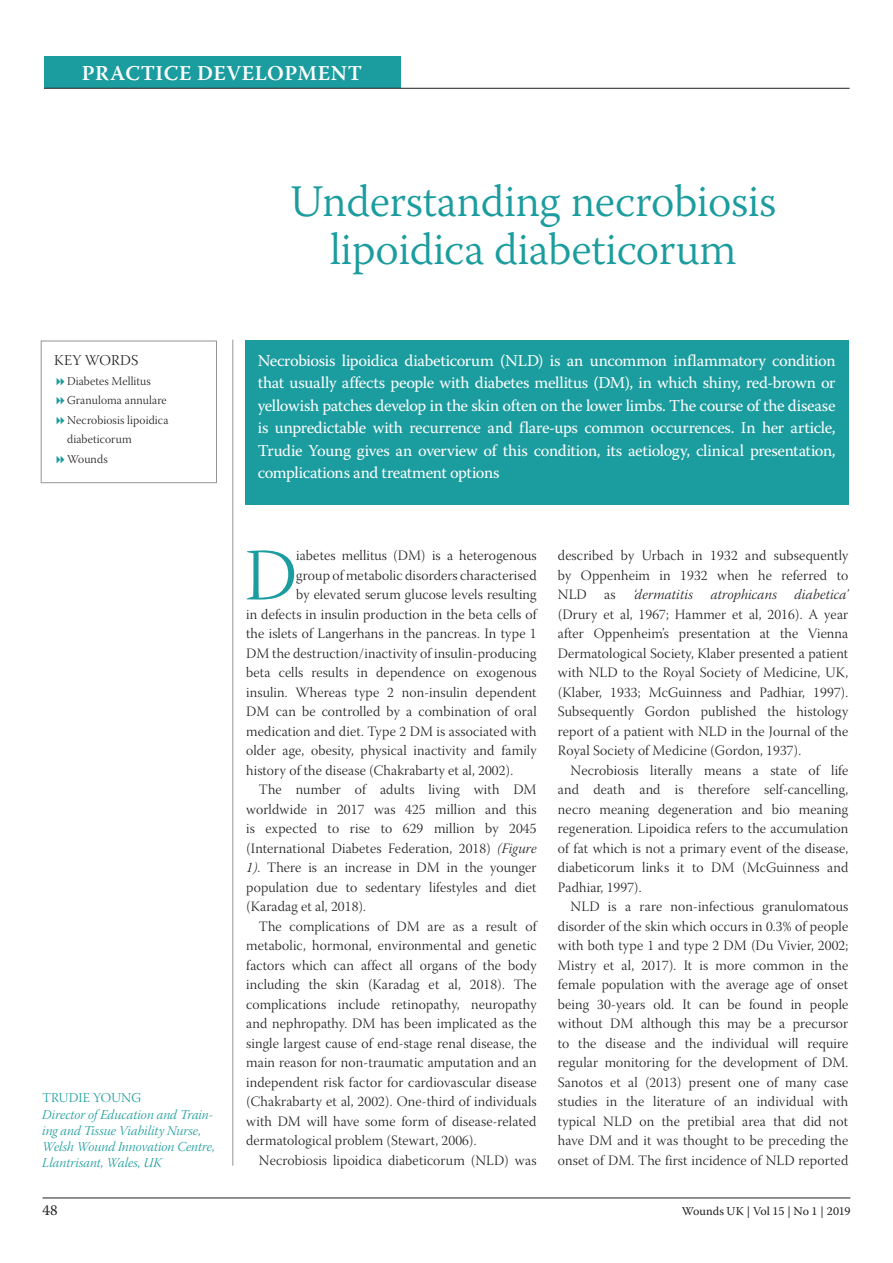
<style>
.page{position:relative;width:893px;height:1263px;background:#fff}
.page>*{position:absolute;margin:0;border:0;box-sizing:border-box;transform-origin:0 0}
.t1{font:73.35px "Warnock Pro Light Subh";color:#1b9c9e}
.t2{font:300 45px/48px "Warnock Pro";letter-spacing:-.01em;color:#1b9c9e;text-align:center}
.t3{font:600 21px "Warnock Pro";letter-spacing:.025em;color:#fff}
.t4{font:16.5px/22.5px "Warnock Pro";letter-spacing:-.03em;color:#fff;text-align:justify}
.t5{font:15px "Warnock Pro Light Subh";letter-spacing:.01em;color:#231f20}
.t6{font:15px "Warnock Pro";color:#231f20}
.t7{font:14.25px/19.5px "Warnock Pro Light Subh";letter-spacing:.01em;color:#231f20;text-align:justify}
.t8{font:14.25px "Warnock Pro Light It Subh";letter-spacing:.01em;color:#231f20}
.t9{font:13.5px/16.2px "Warnock Pro Light It Subh";color:#1b9c9e}
.t10{font:13.5px "Warnock Pro Light Subh";letter-spacing:.015em;color:#1b9c9e}
.t11{font:12px/19.5px "Warnock Pro Light Subh";letter-spacing:.01em;color:#231f20}
.t12{font:12px "Warnock Pro";letter-spacing:-.005em;color:#231f20}
.s1{font-family:"Warnock Pro Light It Subh"}
.s2{font-family:"Warnock Pro Light Subh"}
</style>
<div class="page">
<hr style="left:43px;top:1197px;width:807px;height:1px;background:#231f20">
<div style="left:44px;top:57px;width:356px;height:31px;background:#1b9c9e"></div>
<hr style="left:44px;top:88px;width:806px;height:1px;background:#231f20">
<hr style="left:232px;top:340px;width:1px;height:825px;background:#939598">
<div style="left:245px;top:341px;width:603px;height:164px;background:#1b9c9e"></div>
<div style="left:41px;top:341px;width:176px;height:142px;border:1px solid #939598"></div>
<h3 class="t3" style="left:82px;top:61px;width:282px">PRACTICE DEVELOPMENT</h3>
<p class="t5" style="left:54px;top:352px;width:85px">KEY WORDS</p>
<p class="t11" style="left:67px;top:372px;width:103px">Diabetes Mellitus<br>Granuloma annulare<br>Necrobiosis lipoidica diabeticorum<br>Wounds</p>
<p class="t10" style="left:42px;top:1091px;width:100px">TRUDIE YOUNG</p>
<p class="t9" style="left:42px;top:1108px;width:174px">Director of Education and Train&shy;ing and Tissue Viability Nurse,<br>Welsh Wound Innovation Centre,<br>Llantrisant, Wales, UK</p>
<h2 class="t2" style="left:290px;top:176px;width:488px">Understanding necrobiosis lipoidica diabeticorum</h2>
<p class="t4" style="left:258px;top:349px;width:579px">Necrobiosis lipoidica diabeticorum (NLD) is an uncommon inflammatory condition that usually affects people with diabetes mellitus (DM), in which shiny, red-brown or yellowish patches develop in the skin often on the lower limbs. The course of the disease is unpredictable with recurrence and flare-ups common occurrences. In her article, Trudie Young gives an overview of this condition, its aetiology, clinical presentation, complications and treatment options</p>
<h1 class="t1" style="left:245px;top:536px;width:54px">D</h1>
<p class="t7" style="left:296px;top:548px;width:242px">iabetes mellitus (DM) is a heterogenous</p>
<p class="t7" style="left:296px;top:567px;width:242px">group of metabolic disorders characterised</p>
<p class="t7" style="left:296px;top:587px;width:242px">by elevated serum glucose levels resulting</p>
<p class="t7" style="left:246px;top:606px;width:292px">in defects in insulin production in the beta cells of</p>
<p class="t7" style="left:246px;top:625px;width:292px">the islets of Langerhans in the pancreas. In type 1</p>
<p class="t7" style="left:246px;top:645px;width:292px">DM the destruction/inactivity of insulin-producing</p>
<p class="t7" style="left:246px;top:664px;width:292px">beta cells results in dependence on exogenous</p>
<p class="t7" style="left:246px;top:684px;width:292px">insulin. Whereas type 2 non-insulin dependent</p>
<p class="t7" style="left:246px;top:703px;width:292px">DM can be controlled by a combination of oral</p>
<p class="t7" style="left:246px;top:723px;width:292px">medication and diet. Type 2 DM is associated with</p>
<p class="t7" style="left:246px;top:742px;width:292px">older age, obesity, physical inactivity and family</p>
<p class="t7" style="left:246px;top:762px;width:268px">history of the disease (Chakrabarty et al, 2002).</p>
<p class="t7" style="left:259px;top:781px;width:279px">The number of adults living with DM</p>
<p class="t7" style="left:246px;top:801px;width:292px">worldwide in 2017 was 425 million and this</p>
<p class="t7" style="left:246px;top:820px;width:292px">is expected to rise to 629 million by 2045</p>
<p class="t7" style="left:246px;top:840px;width:292px">(International Diabetes Federation, 2018) <span class="s1">(Figure</span></p>
<p class="t7" style="left:246px;top:859px;width:292px"><span class="s1">1)</span>. There is an increase in DM in the younger</p>
<p class="t7" style="left:246px;top:879px;width:292px">population due to sedentary lifestyles and diet</p>
<p class="t7" style="left:246px;top:898px;width:121px">(Karadag et al, 2018).</p>
<p class="t7" style="left:259px;top:918px;width:279px">The complications of DM are as a result of</p>
<p class="t7" style="left:246px;top:937px;width:292px">metabolic, hormonal, environmental and genetic</p>
<p class="t7" style="left:246px;top:957px;width:292px">factors which can affect all organs of the body</p>
<p class="t7" style="left:246px;top:976px;width:292px">including the skin (Karadag et al, 2018). The</p>
<p class="t7" style="left:246px;top:996px;width:292px">complications include retinopathy, neuropathy</p>
<p class="t7" style="left:246px;top:1015px;width:292px">and nephropathy. DM has been implicated as the</p>
<p class="t7" style="left:246px;top:1035px;width:292px">single largest cause of end-stage renal disease, the</p>
<p class="t7" style="left:246px;top:1054px;width:292px">main reason for non-traumatic amputation and an</p>
<p class="t7" style="left:246px;top:1074px;width:292px">independent risk factor for cardiovascular disease</p>
<p class="t7" style="left:246px;top:1093px;width:292px">(Chakrabarty et al, 2002). One-third of individuals</p>
<p class="t7" style="left:246px;top:1113px;width:292px">with DM will have some form of disease-related</p>
<p class="t7" style="left:246px;top:1132px;width:232px">dermatological problem (Stewart, 2006).</p>
<p class="t7" style="left:259px;top:1152px;width:279px">Necrobiosis lipoidica diabeticorum (NLD) was</p>
<p class="t7" style="left:558px;top:547px;width:292px">described by Urbach in 1932 and subsequently by Oppenheim in 1932 when he referred to</p>
<p class="t8" style="left:558px;top:587px;width:292px"><span class="s2">NLD as</span> ‘dermatitis atrophicans diabetica’</p>
<p class="t7" style="left:558px;top:606px;width:292px">(Drury et al, 1967; Hammer et al, 2016). A year after Oppenheim’s presentation at the Vienna Dermatological Society, Klaber presented a patient with NLD to the Royal Society of Medicine, UK, (Klaber, 1933; McGuinness and Padhiar, 1997).<br>Subsequently Gordon published the histology report of a patient with NLD in the Journal of the Royal Society of Medicine (Gordon, 1937).</p>
<p class="t7" style="left:558px;top:762px;width:292px;text-indent:13px">Necrobiosis literally means a state of life and death and is therefore self-cancelling, necro meaning degeneration and bio meaning regeneration. Lipoidica refers to the accumulation of fat which is not a primary event of the disease, diabeticorum links it to DM (McGuinness and Padhiar, 1997).</p>
<p class="t7" style="left:558px;top:898px;width:292px;text-indent:13px">NLD is a rare non-infectious granulomatous disorder of the skin which occurs in 0.3% of people with both type 1 and type 2 DM (Du Vivier, 2002; Mistry et al, 2017). It is more common in the female population with the average age of onset being 30-years old. It can be found in people without DM although this may be a precursor to the disease and the individual will require regular monitoring for the development of DM.<br>Sanotos et al (2013) present one of many case studies in the literature of an individual with typical NLD on the pretibial area that did not have DM and it was thought to be preceding the onset of DM. The first incidence of NLD reported</p>
<p class="t6" style="left:43px;top:1201px;width:17px">48</p>
<p class="t12" style="left:682px;top:1204px;width:170px">Wounds UK | Vol 15 | No 1 | 2019</p>
</div>
